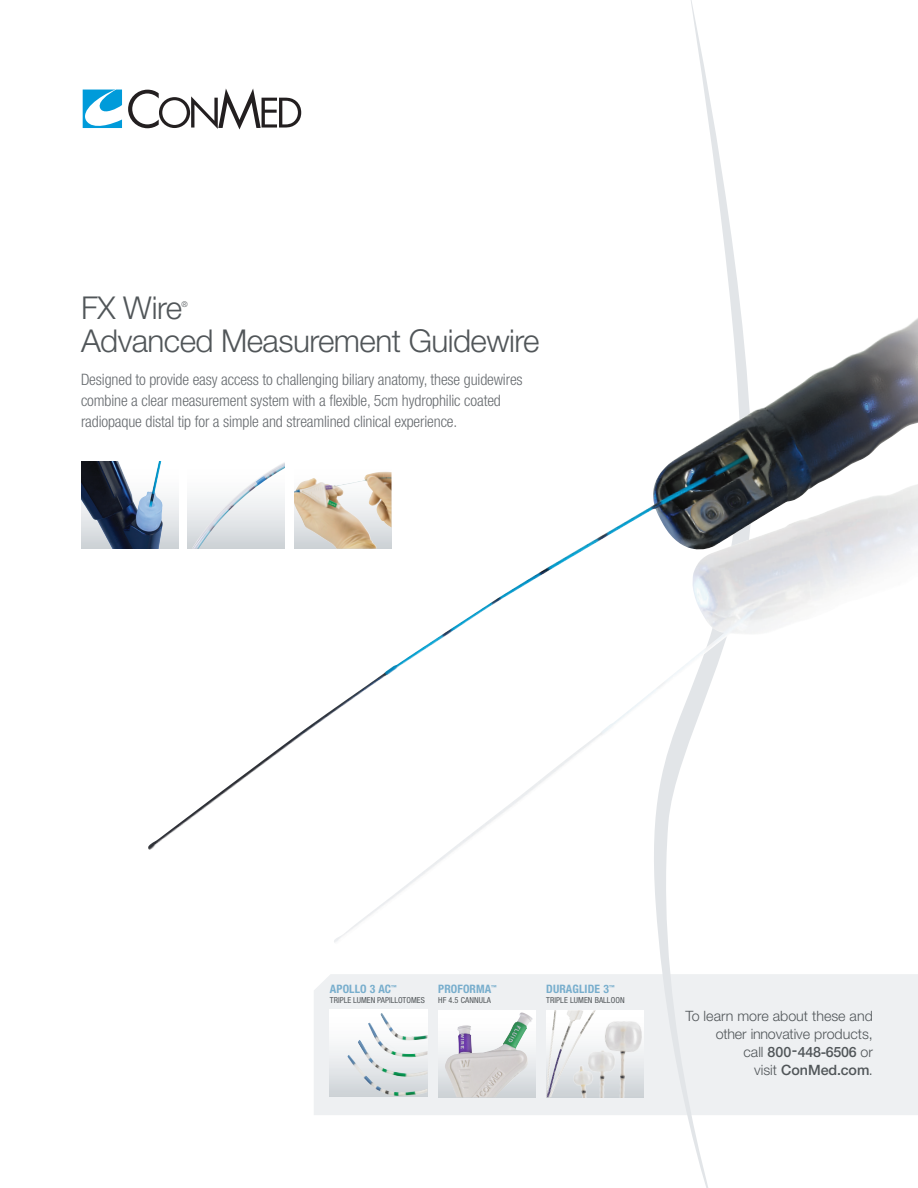
<style>
.page{position:relative;width:918px;height:1188px;background:#fff}
.page>*{position:absolute;margin:0;border:0;box-sizing:border-box;transform-origin:0 0}
.t1{font:300 31.5px "Helvetica Neue LT Std";letter-spacing:-.02em;color:#515659}
.t2{font:300 condensed 15.75px/21px "Helvetica Neue LT Std";letter-spacing:-.01em;color:#686c70}
.t3{font:300 14.25px/18px "Helvetica Neue LT Std";color:#515659;text-align:right}
.t4{font:500 14.25px/18px "Helvetica Neue LT Std";color:#515659;text-align:right}
.access{font:700 condensed 11.7px "Helvetica Neue LT Std";letter-spacing:.01em;color:#78aecd}
.access-2{font:condensed 8.25px "Helvetica Neue LT Std";letter-spacing:.01em;color:#515659}
.t5{font:300 7.8px "Helvetica Neue LT Std";color:#515659}
.s1{font-weight:300}
</style>
<div class="page">
<div style="left:314px;top:974px;width:604px;height:141px;background:#eef0f2"></div>
<svg style="left:330px;top:1010px;width:97px;height:87px"></svg>
<img style="left:358px;top:1013px;width:69px;height:65px">
<div style="left:438px;top:1010px;width:98px;height:87px;background:linear-gradient(to bottom,#fff,#d2d7db)"></div>
<img style="left:444px;top:1012px;width:89px;height:85px">
<svg style="left:128px;top:88px;width:173px;height:41px"></svg>
<svg style="left:82px;top:90px;width:40px;height:38px"></svg>
<img style="left:546px;top:1010px;width:24px;height:87px">
<img style="left:570px;top:1010px;width:71px;height:87px">
<svg style="left:642px;top:0;width:117px;height:1188px"></svg>
<img style="left:148px;top:311px;width:770px;height:539px">
<img style="left:81px;top:462px;width:98px;height:87px">
<div style="left:187px;top:462px;width:98px;height:87px;background:linear-gradient(to bottom,#fff,#d1d6da)"></div>
<img style="left:192px;top:462px;width:93px;height:87px">
<div style="left:294px;top:462px;width:98px;height:87px;background:#fff"></div>
<img style="left:294px;top:472px;width:97px;height:77px">
<p class="t1" style="left:81px;top:289px;width:103px">FX Wire</p>
<p class="t5" style="left:182px;top:300px;width:8px">®</p>
<p class="t1" style="left:81px;top:322px;width:460px">Advanced Measurement Guidewire</p>
<p class="t2" style="left:81px;top:368px;width:443px">Designed to provide easy access to challenging biliary anatomy, these guidewires combine a clear measurement system with a flexible, 5cm hydrophilic coated radiopaque distal tip for a simple and streamlined clinical experience.</p>
<p class="access" style="left:330px;top:982px;width:68px">APOLLO 3 AC<sup>™</sup></p>
<p class="access-2" style="left:330px;top:995px;width:96px">TRIPLE LUMEN PAPILLOTOMES</p>
<p class="access" style="left:438px;top:982px;width:60px">PROFORMA<sup>™</sup></p>
<p class="access-2" style="left:438px;top:995px;width:54px">HF 4.5 CANNULA</p>
<p class="access" style="left:546px;top:982px;width:70px">DURAGLIDE 3<sup>™</sup></p>
<p class="access-2" style="left:546px;top:995px;width:80px">TRIPLE LUMEN BALLOON</p>
<p class="t3" style="left:685px;top:1006px;width:189px">To learn more about these and other innovative products,</p>
<p class="t4" style="left:744px;top:1043px;width:131px"><span class="s1">call</span> 800-448-6506 <span class="s1">or visit</span> ConMed.com<span class="s1">.</span></p>
</div>
